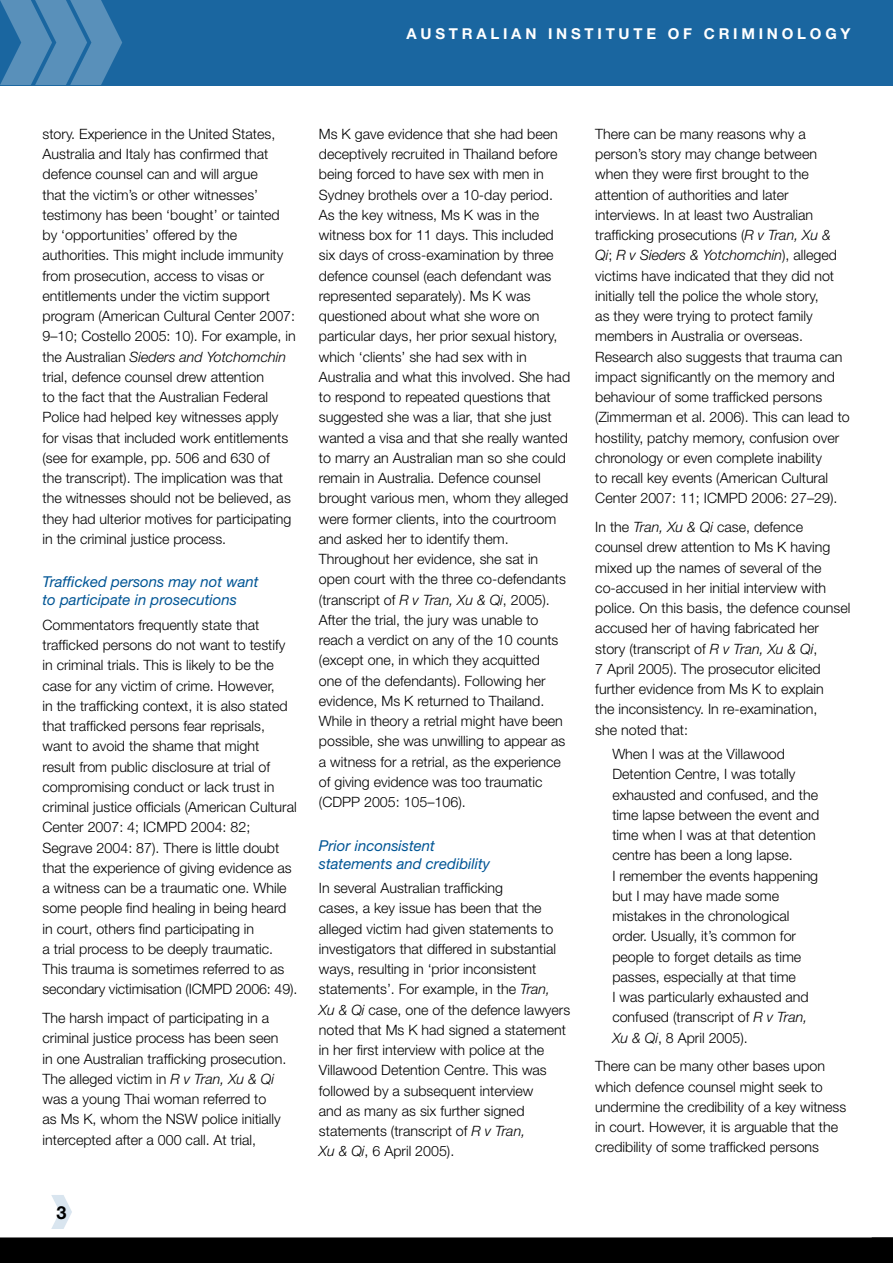
<style>
.page{position:relative;width:893px;height:1263px;background:#fff}
.page>*{position:absolute;margin:0;border:0;box-sizing:border-box;transform-origin:0 0}
.t1{font:700 18px "Helvetica Neue LT";color:#000}
.heading_2{font:italic 15px/18px "Helvetica Neue LT";color:#005595}
.t2{font:700 15px "Helvetica Neue LT";letter-spacing:.25em;color:#fff}
.text{font:300 14.25px/20.2px "Helvetica Neue LT";color:#000}
.quote{font:300 14.25px/20.2px "Helvetica Neue LT";color:#000}
.text_before_bullet{font:300 14.25px/20.2px "Helvetica Neue LT";color:#000}
.s1{font-style:italic}
</style>
<div class="page">
<div style="left:0;top:0;width:893px;height:85px;background:#1a66a0"></div>
<div style="left:0;top:1237px;width:893px;height:26px;background:#000"></div>
<svg style="left:51px;top:1195px;width:21px;height:34px"></svg>
<svg style="left:0;top:0;width:122px;height:85px"></svg>
<p class="t2" style="left:407px;top:25px;width:445px">AUSTRALIAN INSTITUTE OF CRIMINOLOGY</p>
<p class="text" style="left:43px;top:123px;width:255px">story. Experience in the United States, Australia and Italy has confirmed that defence counsel can and will argue<br>that the victim’s or other witnesses’ testimony has been ‘bought’ or tainted by ‘opportunities’ offered by the authorities. This might include immunity from prosecution, access to visas or entitlements under the victim support program (American Cultural Center 2007:<br>9–10; Costello 2005: 10). For example, in the Australian <span class="s1">Sieders and Yotchomchin </span>trial, defence counsel drew attention<br>to the fact that the Australian Federal Police had helped key witnesses apply for visas that included work entitlements (see for example, pp. 506 and 630 of<br>the transcript). The implication was that the witnesses should not be believed, as they had ulterior motives for participating in the criminal justice process.</p>
<p class="heading_2" style="left:43px;top:573px;width:218px">Trafficked persons may not want to participate in prosecutions</p>
<p class="text" style="left:43px;top:614px;width:256px">Commentators frequently state that trafficked persons do not want to testify in criminal trials. This is likely to be the case for any victim of crime. However,<br>in the trafficking context, it is also stated that trafficked persons fear reprisals, want to avoid the shame that might<br>result from public disclosure at trial of compromising conduct or lack trust in criminal justice officials (American Cultural Center 2007: 4; ICMPD 2004: 82; Segrave 2004: 87). There is little doubt that the experience of giving evidence as a witness can be a traumatic one. While some people find healing in being heard in court, others find participating in<br>a trial process to be deeply traumatic.<br>This trauma is sometimes referred to as secondary victimisation (ICMPD 2006: 49).</p>
<p class="text" style="left:43px;top:1008px;width:245px">The harsh impact of participating in a criminal justice process has been seen in one Australian trafficking prosecution.<br>The alleged victim in <span class="s1">R v Tran, Xu &amp; Qi </span>was a young Thai woman referred to<br>as Ms K, whom the NSW police initially intercepted after a 000 call. At trial,</p>
<p class="t1" style="left:57px;top:1201px;width:12px">3</p>
<p class="text" style="left:319px;top:123px;width:253px">Ms K gave evidence that she had been deceptively recruited in Thailand before being forced to have sex with men in Sydney brothels over a 10-day period.<br>As the key witness, Ms K was in the witness box for 11 days. This included six days of cross-examination by three defence counsel (each defendant was represented separately). Ms K was questioned about what she wore on particular days, her prior sexual history, which ‘clients’ she had sex with in Australia and what this involved. She had to respond to repeated questions that suggested she was a liar, that she just wanted a visa and that she really wanted to marry an Australian man so she could remain in Australia. Defence counsel brought various men, whom they alleged were former clients, into the courtroom and asked her to identify them.<br>Throughout her evidence, she sat in open court with the three co-defendants (transcript of <span class="s1">R v Tran, Xu &amp; Qi</span>, 2005).<br>After the trial, the jury was unable to reach a verdict on any of the 10 counts (except one, in which they acquitted<br>one of the defendants). Following her evidence, Ms K returned to Thailand.<br>While in theory a retrial might have been possible, she was unwilling to appear as a witness for a retrial, as the experience of giving evidence was too traumatic (CDPP 2005: 105–106).</p>
<p class="heading_2" style="left:319px;top:836px;width:173px">Prior inconsistent statements and credibility</p>
<p class="text" style="left:319px;top:878px;width:253px">In several Australian trafficking<br>cases, a key issue has been that the alleged victim had given statements to investigators that differed in substantial ways, resulting in ‘prior inconsistent statements’. For example, in the <span class="s1">Tran,<br>Xu &amp; Qi</span> case, one of the defence lawyers noted that Ms K had signed a statement in her first interview with police at the Villawood Detention Centre. This was followed by a subsequent interview<br>and as many as six further signed statements (transcript of <span class="s1">R v Tran,<br>Xu &amp; Qi</span>, 6 April 2005).</p>
<p class="text" style="left:595px;top:123px;width:256px">There can be many reasons why a person’s story may change between when they were first brought to the attention of authorities and later interviews. In at least two Australian trafficking prosecutions (<span class="s1">R v Tran, Xu &amp; Qi</span>; <span class="s1">R v Sieders &amp; Yotchomchin</span>), alleged victims have indicated that they did not initially tell the police the whole story,<br>as they were trying to protect family members in Australia or overseas.<br>Research also suggests that trauma can impact significantly on the memory and behaviour of some trafficked persons (Zimmerman et al. 2006). This can lead to hostility, patchy memory, confusion over chronology or even complete inability<br>to recall key events (American Cultural Center 2007: 11; ICMPD 2006: 27–29).</p>
<p class="text_before_bullet" style="left:595px;top:517px;width:257px">In the <span class="s1">Tran, Xu &amp; Qi</span> case, defence counsel drew attention to Ms K having mixed up the names of several of the co-accused in her initial interview with police. On this basis, the defence counsel accused her of having fabricated her story (transcript of <span class="s1">R v Tran, Xu &amp; Qi</span>,<br>7 April 2005). The prosecutor elicited further evidence from Ms K to explain<br>the inconsistency. In re-examination,<br>she noted that:</p>
<p class="quote" style="left:612px;top:744px;width:208px">When I was at the Villawood<br>Detention Centre, I was totally exhausted and confused, and the time lapse between the event and time when I was at that detention centre has been a long lapse.<br>I remember the events happening but I may have made some mistakes in the chronological order. Usually, it’s common for people to forget details as time passes, especially at that time<br>I was particularly exhausted and confused (transcript of <span class="s1">R v Tran,<br>Xu &amp; Qi</span>, 8 April 2005).</p>
<p class="text" style="left:595px;top:1056px;width:252px">There can be many other bases upon which defence counsel might seek to undermine the credibility of a key witness in court. However, it is arguable that the credibility of some trafficked persons</p>
</div>
